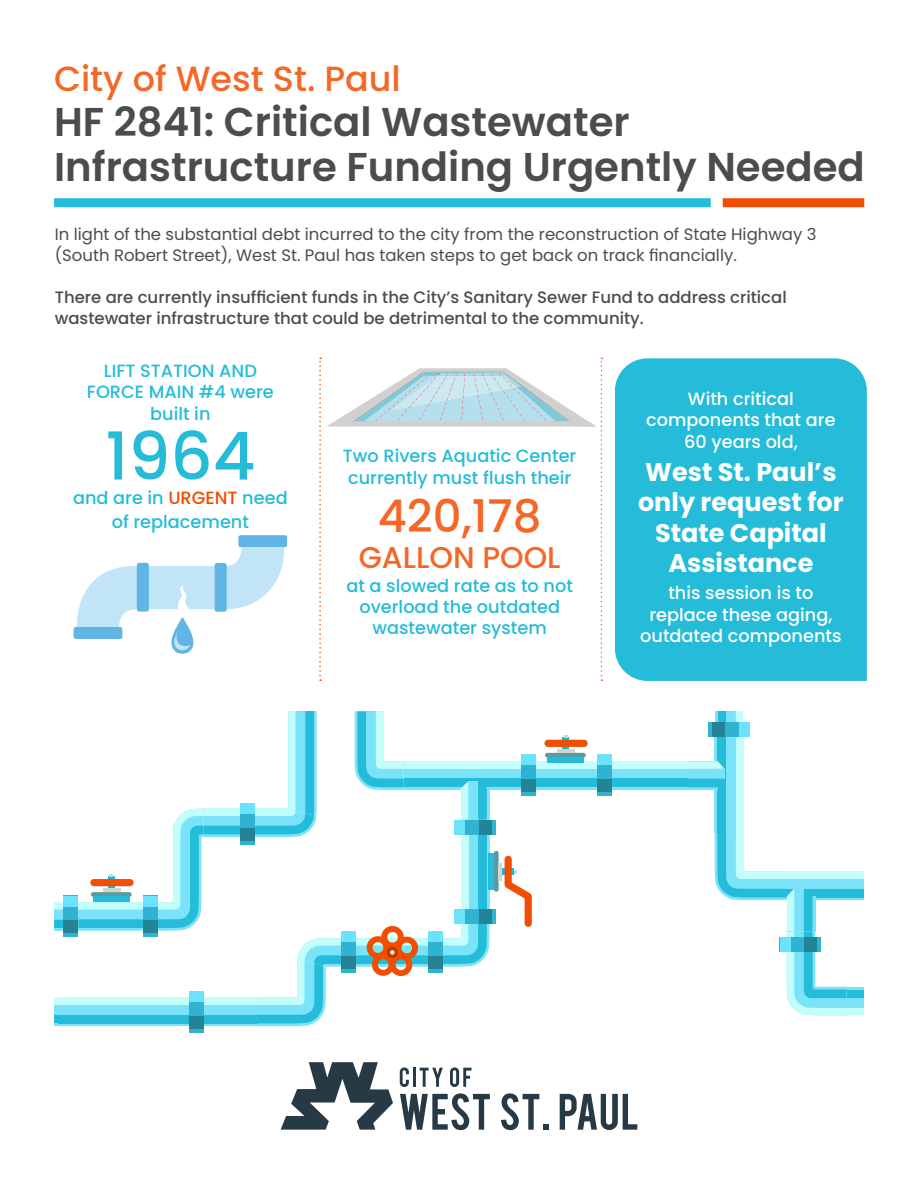
<style>
.page{position:relative;width:918px;height:1188px;background:#fff}
.page>*{position:absolute;margin:0;border:0;box-sizing:border-box;transform-origin:0 0}
.t1{font:500 66px "Poppins";color:#25bcd9}
.t2{font:500 45px "Poppins";color:#f46726}
.t3{font:600 40.2px "Poppins";color:#4b4c4d}
.t4{font:500 34.95px "Poppins";color:#f46726}
.t5{font:500 30px "Poppins";color:#f46726}
.t6{font:700 25.5px/30.6px "Poppins";color:#fff;text-align:center}
.t7{font:500 17.7px/21.3px "Poppins";color:#25bcd9}
.t8{font:500 17.7px/21.3px "Poppins";color:#fff;text-align:center}
.t9{font:16.5px/21px "Poppins";color:#4b4c4d}
.t10{font:500 16.5px/21px "Poppins";color:#4b4c4d}
.s1{color:#f24c00}
</style>
<div class="page">
<div style="left:615px;top:358px;width:252px;height:323px;background:#25bcd9"></div>
<div style="left:726px;top:711px;width:10px;height:16px;background:#7ae2f9"></div>
<svg style="left:736px;top:711px;width:7px;height:11px"></svg>
<svg style="left:715px;top:711px;width:11px;height:11px"></svg>
<div style="left:715px;top:727px;width:28px;height:106px;background:#7ae2f9"></div>
<div style="left:717px;top:727px;width:9px;height:106px;background:#24bcd9"></div>
<div style="left:736px;top:727px;width:7px;height:106px;background:#c4fefa"></div>
<div style="left:404px;top:761px;width:94px;height:29px;background:#7ae2f9"></div>
<div style="left:404px;top:779px;width:94px;height:8px;background:#24bcd9"></div>
<div style="left:404px;top:761px;width:94px;height:8px;background:#c4fefa"></div>
<div style="left:498px;top:761px;width:95px;height:29px;background:#7ae2f9"></div>
<div style="left:498px;top:779px;width:95px;height:8px;background:#24bcd9"></div>
<div style="left:498px;top:761px;width:95px;height:8px;background:#c4fefa"></div>
<div style="left:593px;top:761px;width:95px;height:29px;background:#7ae2f9"></div>
<div style="left:593px;top:779px;width:95px;height:8px;background:#24bcd9"></div>
<div style="left:593px;top:761px;width:95px;height:8px;background:#c4fefa"></div>
<div style="left:688px;top:761px;width:30px;height:29px;background:#6edcf4"></div>
<div style="left:688px;top:769px;width:37px;height:10px;background:#7ae2f9"></div>
<svg style="left:688px;top:779px;width:30px;height:8px"></svg>
<svg style="left:688px;top:761px;width:37px;height:8px"></svg>
<svg style="left:715px;top:833px;width:149px;height:182px"></svg>
<div style="left:494px;top:851px;width:5px;height:41px;background:#5a9aa1;border-radius:2px"></div>
<svg style="left:502px;top:868px;width:3px;height:6px"></svg>
<svg style="left:505px;top:856px;width:27px;height:71px"></svg>
<hr style="left:499px;top:863px;width:3px;height:17px;background:#d4d4d4">
<div style="left:489px;top:853px;width:5px;height:36px;background:#24bcd9"></div>
<div style="left:545px;top:753px;width:41px;height:5px;background:#5a9aa1;border-radius:2px"></div>
<svg style="left:562px;top:737px;width:6px;height:12px"></svg>
<div style="left:544px;top:740px;width:44px;height:7px;background:#f14e02;border-radius:4px"></div>
<hr style="left:557px;top:749px;width:17px;height:4px;background:#d4d4d4">
<div style="left:547px;top:758px;width:37px;height:5px;background:#24bcd9"></div>
<div style="left:189px;top:991px;width:15px;height:41px;background:#30b3d1"></div>
<div style="left:189px;top:1016px;width:15px;height:13px;background:#248496"></div>
<div style="left:597px;top:754px;width:14px;height:42px;background:#30b3d1"></div>
<div style="left:597px;top:779px;width:14px;height:13px;background:#248496"></div>
<div style="left:597px;top:754px;width:14px;height:11px;background:#6be2fe"></div>
<div style="left:521px;top:754px;width:14px;height:42px;background:#30b3d1"></div>
<div style="left:521px;top:779px;width:14px;height:13px;background:#248496"></div>
<div style="left:521px;top:754px;width:14px;height:11px;background:#6be2fe"></div>
<div style="left:708px;top:722px;width:42px;height:15px;background:#30b3d1"></div>
<div style="left:712px;top:722px;width:13px;height:15px;background:#248496"></div>
<div style="left:739px;top:722px;width:11px;height:15px;background:#6be2fe"></div>
<div style="left:780px;top:938px;width:41px;height:14px;background:#30b3d1"></div>
<div style="left:805px;top:938px;width:12px;height:14px;background:#248496"></div>
<div style="left:780px;top:938px;width:11px;height:14px;background:#6be2fe"></div>
<div style="left:455px;top:820px;width:41px;height:14px;background:#30b3d1"></div>
<div style="left:479px;top:820px;width:13px;height:14px;background:#248496"></div>
<div style="left:455px;top:909px;width:41px;height:15px;background:#30b3d1"></div>
<div style="left:479px;top:909px;width:13px;height:15px;background:#248496"></div>
<svg style="left:54px;top:711px;width:435px;height:315px"></svg>
<svg style="left:319px;top:358px;width:283px;height:323px"></svg>
<div style="left:54px;top:198px;width:657px;height:9px;background:#25bcd9"></div>
<div style="left:723px;top:198px;width:141px;height:9px;background:#f24c00"></div>
<div style="left:74px;top:627px;width:48px;height:12px;background:#60b5e5;border-radius:2px"></div>
<div style="left:238px;top:535px;width:49px;height:12px;background:#60b5e5;border-radius:2px"></div>
<svg style="left:171px;top:617px;width:22px;height:37px"></svg>
<svg style="left:77px;top:548px;width:208px;height:102px"></svg>
<svg style="left:281px;top:1062px;width:112px;height:68px"></svg>
<svg style="left:400px;top:1067px;width:9px;height:20px"></svg>
<hr style="left:413px;top:1068px;width:3px;height:19px;background:#273944">
<svg style="left:420px;top:1068px;width:23px;height:19px"></svg>
<svg style="left:450px;top:1067px;width:21px;height:20px"></svg>
<svg style="left:400px;top:1093px;width:90px;height:37px"></svg>
<svg style="left:501px;top:1093px;width:48px;height:37px"></svg>
<svg style="left:560px;top:1094px;width:77px;height:36px"></svg>
<p class="t4" style="left:54px;top:58px;width:348px">City of West St. Paul</p>
<p class="t3" style="left:54px;top:98px;width:577px">HF 2841: Critical Wastewater</p>
<p class="t3" style="left:54px;top:143px;width:812px">Infrastructure Funding Urgently Needed</p>
<p class="t9" style="left:55px;top:224px;width:763px">In light of the substantial debt incurred to the city from the reconstruction of State Highway 3 (South Robert Street), West St. Paul has taken steps to get back on track financially.</p>
<p class="t10" style="left:55px;top:287px;width:734px">There are currently insufficient funds in the City’s Sanitary Sewer Fund to address critical wastewater infrastructure that could be detrimental to the community.</p>
<p class="t7" style="left:104px;top:360px;width:155px">LIFT STATION AND</p>
<p class="t7" style="left:87px;top:382px;width:188px">FORCE MAIN #4 were</p>
<p class="t7" style="left:150px;top:403px;width:62px">built in</p>
<p class="t1" style="left:105px;top:418px;width:152px">1964</p>
<p class="t7" style="left:73px;top:487px;width:216px">and are in <span class="s1">URGENT</span> need</p>
<p class="t7" style="left:112px;top:511px;width:139px">of replacement</p>
<p class="t7" style="left:343px;top:446px;width:235px">Two Rivers Aquatic Center currently must flush their</p>
<p class="t2" style="left:378px;top:490px;width:165px">420,178</p>
<p class="t5" style="left:359px;top:540px;width:203px">GALLON POOL</p>
<p class="t7" style="left:346px;top:575px;width:228px;text-align:center">at a slowed rate as to not overload the outdated wastewater system</p>
<p class="t8" style="left:646px;top:388px;width:191px">With critical components that are<br>60 years old,</p>
<p class="t6" style="left:638px;top:456px;width:207px">West St. Paul’s only request for<br>State Capital<br>Assistance</p>
<p class="t8" style="left:640px;top:583px;width:203px">this session is to replace these aging, outdated components</p>
</div>
